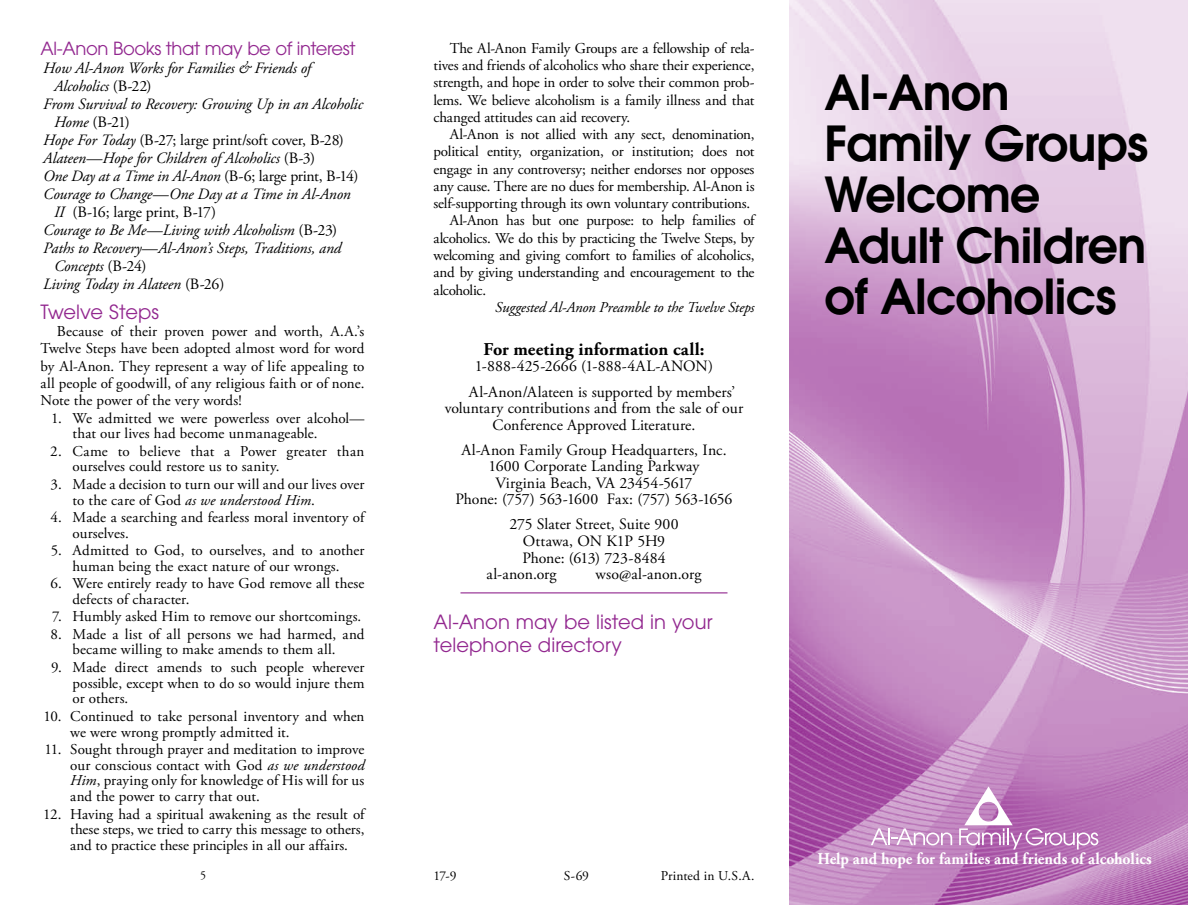
<style>
.page{position:relative;width:1188px;height:905px;background:#fff}
.page>*{position:absolute;margin:0;border:0;box-sizing:border-box;transform-origin:0 0}
.t1{font:600 48px/51px "Avant Garde";letter-spacing:-.015em;color:#000}
.t2{font:19.5px/23.4px "Avant Garde";letter-spacing:.005em;color:#92278f}
.t3{font:18px "Avant Garde";letter-spacing:-.02em;color:#92278f}
.t4{font:700 18px "Adobe Garamond Pro";letter-spacing:.01em;color:#000}
.t5{font:700 16.5px "Adobe Garamond Pro";color:#fff;scale:.95 1}
.t6{font:15.75px/16.5px "Adobe Garamond Pro";color:#000;text-align:center}
.t7{font:italic 15.75px "Adobe Garamond Pro";letter-spacing:-.01em;color:#000}
.t8{font:15px/15.8px "Adobe Garamond Pro";color:#000}
.t9{font:15px "Adobe Garamond Pro";letter-spacing:-.02em;color:#000}
.t10{font:italic 15px "Adobe Garamond Pro";letter-spacing:-.01em;color:#000}
.t11{font:15px "Adobe Garamond Pro";letter-spacing:-.03em;color:#000}
.t12{font:13.5px "Adobe Garamond Pro";letter-spacing:.005em;color:#000}
.t13{font:12px "Adobe Garamond Pro";color:#000}
.s1{font-style:normal}
.s2{font-style:italic}
</style>
<div class="page">
<img style="left:790px;top:0;width:398px;height:904px">
<svg style="left:871px;top:828px;width:81px;height:17px"></svg>
<svg style="left:959px;top:786px;width:139px;height:63px"></svg>
<hr style="left:460px;top:592px;width:268px;height:1px;background:#92278f">
<p class="t3" style="left:40px;top:37px;width:317px">Al-Anon Books that may be of interest</p>
<p class="t7" style="left:43px;top:58px;width:269px">How Al-Anon Works for Families &amp; Friends of</p>
<p class="t7" style="left:54px;top:76px;width:99px">Alcoholics <span class="s1">(B-22)</span></p>
<p class="t7" style="left:43px;top:94px;width:321px">From Survival to Recovery: Growing Up in an Alcoholic</p>
<p class="t6" style="left:54px;top:114px;width:77px"><span class="s2">Home</span> (B-21)</p>
<p class="t6" style="left:43px;top:132px;width:302px"><span class="s2">Hope For Today</span> (B-27; large print/soft cover, B-28)</p>
<p class="t7" style="left:43px;top:148px;width:273px">Alateen—Hope for Children of Alcoholics <span class="s1">(B-3)</span></p>
<p class="t7" style="left:43px;top:166px;width:317px">One Day at a Time in Al-Anon <span class="s1">(B-6; large print, B‑14)</span></p>
<p class="t7" style="left:43px;top:184px;width:309px">Courage to Change—One Day at a Time in Al-Anon</p>
<p class="t6" style="left:54px;top:204px;width:164px"><span class="s2">II</span> (B-16; large print, B-17)</p>
<p class="t7" style="left:43px;top:220px;width:296px">Courage to Be Me—Living with Alcoholism <span class="s1">(B-23)</span></p>
<p class="t7" style="left:43px;top:238px;width:300px">Paths to Recovery—Al-Anon’s Steps, Traditions, and</p>
<p class="t7" style="left:54px;top:256px;width:94px">Concepts <span class="s1">(B-24)</span></p>
<p class="t7" style="left:43px;top:274px;width:183px">Living Today in Alateen <span class="s1">(B-26)</span></p>
<h2 class="t2" style="left:40px;top:300px;width:120px">Twelve Steps</h2>
<p class="t8" style="left:40px;top:323px;width:326px;line-height:17.2px;text-align:justify;text-indent:16px">Because of their proven power and worth, A.A.’s Twelve Steps have been adopted almost word for word by Al-Anon. They represent a way of life appealing to all people of goodwill, of any religious faith or of none.<br>Note the power of the very words!</p>
<p class="t8" style="left:73px;top:410px;width:293px;text-indent:-22px">1. We admitted we were powerless over alcohol— that our lives had become unmanageable.</p>
<p class="t8" style="left:73px;top:443px;width:293px;text-indent:-22px">2. Came to believe that a Power greater than ourselves could restore us to sanity.</p>
<p class="t8" style="left:73px;top:476px;width:293px;text-indent:-22px">3. Made a decision to turn our will and our lives over to the care of God <span class="s2">as we understood Him</span>.</p>
<p class="t8" style="left:73px;top:510px;width:293px;text-indent:-22px">4. Made a searching and fearless moral inventory of ourselves.</p>
<p class="t8" style="left:51px;top:543px;width:315px;text-align:center">5. Admitted to God, to ourselves, and to another human being the exact nature of our wrongs.</p>
<p class="t8" style="left:73px;top:576px;width:293px;text-indent:-22px">6. Were entirely ready to have God remove all these defects of character.</p>
<p class="t8" style="left:52px;top:609px;width:311px">7. Humbly asked Him to remove our shortcomings.</p>
<p class="t8" style="left:50px;top:626px;width:316px;text-align:center">8. Made a list of all persons we had harmed, and became willing to make amends to them all.</p>
<p class="t8" style="left:73px;top:659px;width:293px;text-align:justify;text-indent:-21px">9. Made direct amends to such people wherever possible, except when to do so would injure them or others.</p>
<p class="t8" style="left:70px;top:708px;width:296px;text-indent:-27px">10. Continued to take personal inventory and when we were wrong promptly admitted it.</p>
<p class="t8" style="left:70px;top:741px;width:296px;text-align:justify;text-indent:-26px">11. Sought through prayer and meditation to improve our conscious contact with God <span class="s2">as we understood Him</span>, praying only for knowledge of His will for us and the power to carry that out.</p>
<p class="t8" style="left:70px;top:806px;width:296px;text-align:justify;text-indent:-27px">12. Having had a spiritual awakening as the result of these steps, we tried to carry this message to others, and to practice these principles in all our affairs.</p>
<p class="t13" style="left:200px;top:868px;width:7px">5</p>
<p class="t8" style="left:434px;top:40px;width:322px;line-height:17.2px;text-align:justify;text-indent:16px">The Al-Anon Family Groups are a fellowship of rela&shy;tives and friends of alcoholics who share their experience, strength, and hope in order to solve their common prob&shy;lems. We believe alcoholism is a family illness and that changed attitudes can aid recovery.</p>
<p class="t8" style="left:450px;top:127px;width:306px">Al-Anon is not allied with any sect, denomination,</p>
<p class="t8" style="left:434px;top:144px;width:323px">political entity, organization, or institution; does not</p>
<p class="t9" style="left:434px;top:160px;width:322px">engage in any controversy; neither endorses nor opposes</p>
<p class="t9" style="left:434px;top:177px;width:323px">any cause. There are no dues for membership. Al-Anon is</p>
<p class="t8" style="left:434px;top:196px;width:318px">self-supporting through its own voluntary contributions.</p>
<p class="t8" style="left:450px;top:213px;width:306px">Al-Anon has but one purpose: to help families of</p>
<p class="t9" style="left:434px;top:229px;width:323px">alcoholics. We do this by practicing the Twelve Steps, by</p>
<p class="t8" style="left:434px;top:248px;width:323px">welcoming and giving comfort to families of alcoholics,</p>
<p class="t8" style="left:434px;top:265px;width:323px">and by giving understanding and encouragement to the</p>
<p class="t11" style="left:434px;top:281px;width:54px">alcoholic.</p>
<p class="t10" style="left:495px;top:298px;width:261px">Suggested Al-Anon Preamble to the Twelve Steps</p>
<p class="t4" style="left:484px;top:339px;width:222px">For meeting information call:</p>
<p class="t6" style="left:469px;top:354px;width:268px;line-height:25.2px;text-align:left;text-indent:6px">1-888-425-2666 (1-888-4AL-ANON)<br>Al-Anon/Alateen is supported by members’</p>
<p class="t6" style="left:445px;top:400px;width:300px">voluntary contributions and from the sale of our<br>Conference Approved Literature.</p>
<p class="t6" style="left:456px;top:442px;width:278px">Al-Anon Family Group Headquarters, Inc.<br>1600 Corporate Landing Parkway<br>Virginia Beach, VA 23454-5617<br>Phone: (757) 563-1600 Fax: (757) 563-1656</p>
<p class="t6" style="left:509px;top:517px;width:171px">275 Slater Street, Suite 900</p>
<p class="t6" style="left:523px;top:533px;width:144px">Ottawa, ON K1P 5H9</p>
<p class="t6" style="left:522px;top:550px;width:145px">Phone: (613) 723-8484</p>
<p class="t6" style="left:487px;top:566px;width:71px">al-anon.org</p>
<p class="t6" style="left:596px;top:566px;width:107px">wso@al-anon.org</p>
<h2 class="t2" style="left:434px;top:610px;width:281px">Al-Anon may be listed in your telephone directory</h2>
<h1 class="t1" style="left:825px;top:66px;width:325px">Al-Anon<br>Family Groups<br>Welcome<br>Adult Children of Alcoholics</h1>
<p class="t12" style="left:434px;top:867px;width:24px">17-9</p>
<p class="t12" style="left:564px;top:867px;width:27px">S-69</p>
<p class="t12" style="left:661px;top:867px;width:95px">Printed in U.S.A.</p>
<p class="t5" style="left:817px;top:849px;width:354px">Help and hope for families and friends of alcoholics</p>
</div>
